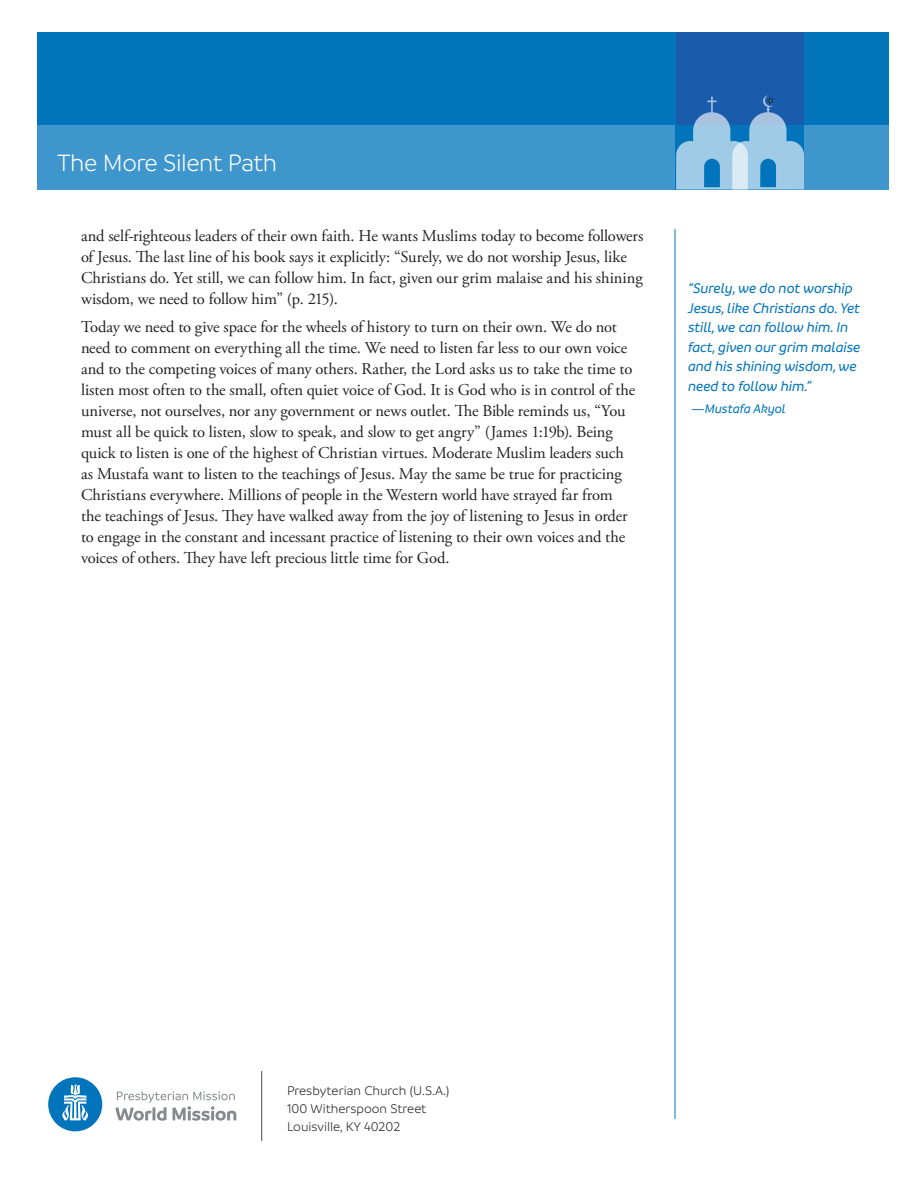
<style>
.page{position:relative;width:918px;height:1188px;background:#fff}
.page>*{position:absolute;margin:0;border:0;box-sizing:border-box;transform-origin:0 0}
.t1{font:300 25.35px "Branding";letter-spacing:-.02em;color:#fff}
.t2{font:16.5px/21px "Adobe Garamond Pro";letter-spacing:-.005em;color:#231f20}
.t3{font:italic 500 15px/19.5px "Branding";letter-spacing:-.01em;color:#0174bc}
.t4{font:300 13.5px/18px "Branding";color:#231f20}
.t5{font:italic 500 13.5px "Branding";letter-spacing:-.01em;color:#0174bc}
</style>
<div class="page">
<div style="left:37px;top:32px;width:852px;height:158px;background:#0174bc"></div>
<div style="left:676px;top:32px;width:128px;height:93px;background:#185cab"></div>
<div style="left:37px;top:125px;width:638px;height:65px;background:#3f96cc"></div>
<div style="left:804px;top:125px;width:85px;height:65px;background:#3f96cc"></div>
<svg style="left:676px;top:95px;width:128px;height:95px"></svg>
<hr style="left:675px;top:229px;width:1px;height:890px;background:#0174bc">
<svg style="left:115px;top:1091px;width:121px;height:30px"></svg>
<div style="left:48px;top:1077px;width:54px;height:54px;background:#0174bc;border-radius:50%"></div>
<svg style="left:62px;top:1085px;width:26px;height:35px"></svg>
<hr style="left:261px;top:1071px;width:1px;height:70px;background:#434a54">
<h1 class="t1" style="left:57px;top:150px;width:221px">The More Silent Path</h1>
<p class="t2" style="left:81px;top:226px;width:564px">and self-righteous leaders of their own faith. He wants Muslims today to become followers of Jesus. The last line of his book says it explicitly: “Surely, we do not worship Jesus, like Christians do. Yet still, we can follow him. In fact, given our grim malaise and his shining wisdom, we need to follow him” (p. 215).</p>
<p class="t2" style="left:81px;top:317px;width:556px">Today we need to give space for the wheels of history to turn on their own. We do not need to comment on everything all the time. We need to listen far less to our own voice and to the competing voices of many others. Rather, the Lord asks us to take the time to listen most often to the small, often quiet voice of God. It is God who is in control of the universe, not ourselves, nor any government or news outlet. The Bible reminds us, “You must all be quick to listen, slow to speak, and slow to get angry” (James 1:19b). Being quick to listen is one of the highest of Christian virtues. Moderate Muslim leaders such as Mustafa want to listen to the teachings of Jesus. May the same be true for practicing Christians everywhere. Millions of people in the Western world have strayed far from the teachings of Jesus. They have walked away from the joy of listening to Jesus in order to engage in the constant and incessant practice of listening to their own voices and the voices of others. They have left precious little time for God.</p>
<p class="t3" style="left:688px;top:279px;width:174px">“Surely, we do not worship<br>Jesus, like Christians do. Yet still, we can follow him. In fact, given our grim malaise and his shining wisdom, we need to follow him.”</p>
<p class="t5" style="left:691px;top:401px;width:96px">—Mustafa Akyol</p>
<p class="t4" style="left:287px;top:1081px;width:164px">Presbyterian Church (U.S.A.)<br>100 Witherspoon Street<br>Louisville, KY 40202</p>
</div>
